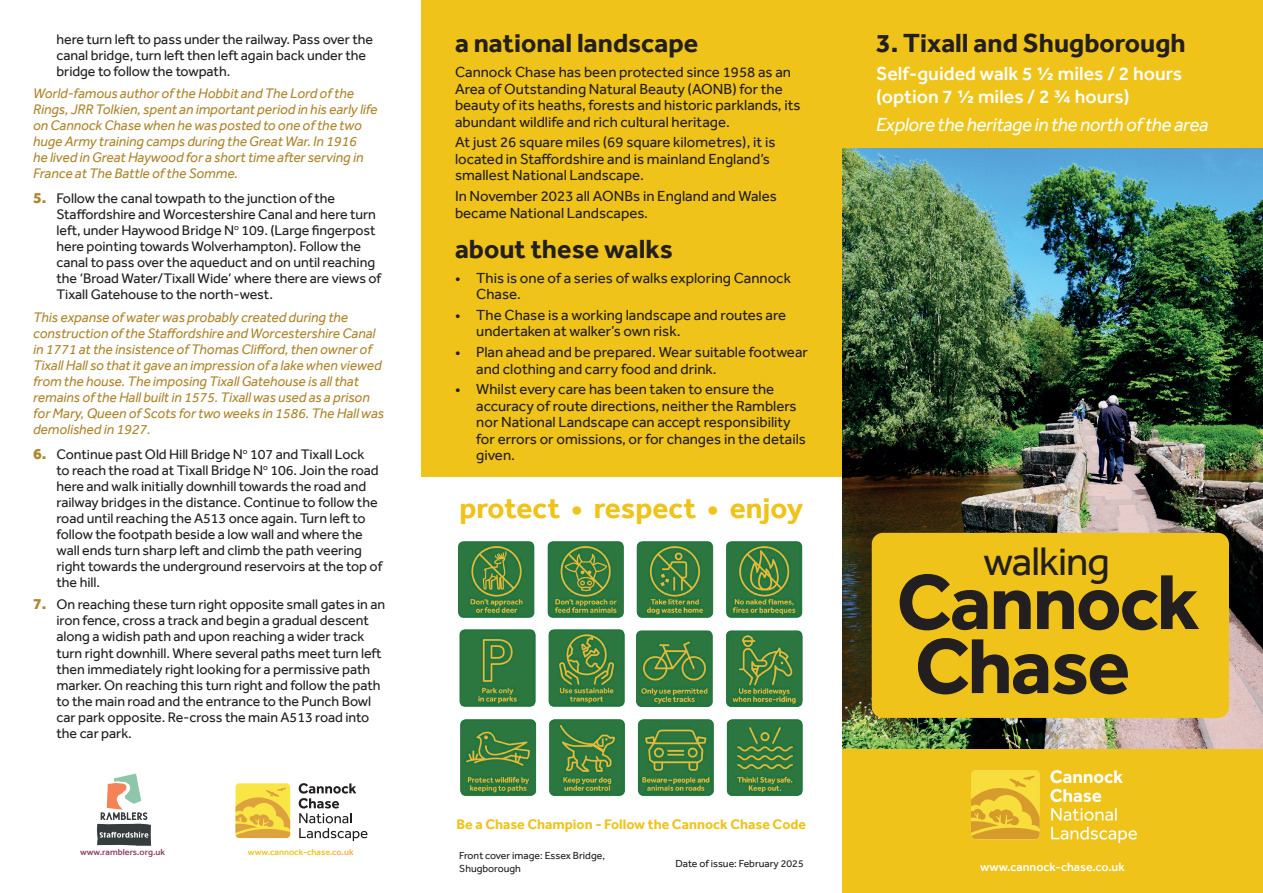
<style>
.page{position:relative;width:1263px;height:893px;background:#fff}
.page>*{position:absolute;margin:0;border:0;box-sizing:border-box;transform-origin:0 0}
.t1{font:700 80.4px/64.1px "Effra";letter-spacing:-.025em;color:#231f20}
.t2{font:40.95px "Effra";letter-spacing:-.025em;color:#231f20}
.t3{font:700 30px "Effra";color:#efc319}
.t4{font:700 27px "Effra";color:#231f20}
.t5{font:500 19.5px/23.4px "Effra";color:#fff}
.t6{font:italic 19.5px "Effra";letter-spacing:-.02em;color:#fff}
.t7{font:15px/16.5px "Effra";color:#231f20}
.t8{font:14.25px/16px "Effra";letter-spacing:-.005em;color:#231f20}
.t9{font:italic 14.25px/16px "Effra";letter-spacing:-.005em;color:#ad862d}
.t10{font:700 14.25px "Effra";color:#efc319}
.t11{font:500 12.45px "Effra";color:#fff}
.t12{font:10.5px/12.6px "Effra";color:#231f20}
.t13{font:500 9px "Effra";color:#efc319}
.t14{font:500 9px "Effra";color:#8b4061}
.s1{font-weight:800;font-size:15.75px;color:#ad862d}
.s2{color:#fbb03f}
</style>
<div class="page">
<div style="left:421px;top:0;width:421px;height:476px;background:#efc319"></div>
<div style="left:842px;top:0;width:421px;height:149px;background:#efc319"></div>
<img style="left:842px;top:149px;width:421px;height:600px">
<div style="left:842px;top:749px;width:421px;height:144px;background:#efc319"></div>
<img style="left:97px;top:773px;width:55px;height:73px">
<img style="left:459px;top:541px;width:344px;height:77px">
<img style="left:459px;top:629px;width:166px;height:78px">
<img style="left:637px;top:630px;width:166px;height:78px">
<img style="left:460px;top:719px;width:343px;height:77px">
<svg style="left:299px;top:783px;width:68px;height:58px"></svg>
<div style="left:236px;top:783px;width:54px;height:55px;background:#f9e544;border-radius:4px"></div>
<svg style="left:236px;top:788px;width:54px;height:50px"></svg>
<img style="left:971px;top:771px;width:165px;height:72px">
<div style="left:872px;top:533px;width:357px;height:185px;background:#efc319;border-radius:11px"></div>
<p class="t8" style="left:57px;top:31px;width:318px">here turn left to pass under the railway. Pass over the canal bridge, turn left then left again back under the bridge to follow the towpath.</p>
<p class="t9" style="left:33px;top:85px;width:346px">World-famous author of the Hobbit and The Lord of the Rings, JRR Tolkien, spent an important period in his early life on Cannock Chase when he was posted to one of the two huge Army training camps during the Great War. In 1916<br>he lived in Great Haywood for a short time after serving in France at The Battle of the Somme.</p>
<p class="t8" style="left:57px;top:190px;width:326px;text-indent:-23px"><span class="s1">5.</span> Follow the canal towpath to the junction of the Staffordshire and Worcestershire Canal and here turn left, under Haywood Bridge N<sup>o</sup> 109. (Large fingerpost here pointing towards Wolverhampton). Follow the canal to pass over the aqueduct and on until reaching the ‘Broad Water/Tixall Wide’ where there are views of Tixall Gatehouse to the north-west.</p>
<p class="t9" style="left:33px;top:309px;width:352px">This expanse of water was probably created during the construction of the Staffordshire and Worcestershire Canal in 1771 at the insistence of Thomas Clifford, then owner of Tixall Hall so that it gave an impression of a lake when viewed from the house. The imposing Tixall Gatehouse is all that remains of the Hall built in 1575. Tixall was used as a prison for Mary, Queen of Scots for two weeks in 1586. The Hall was demolished in 1927.</p>
<p class="t8" style="left:57px;top:446px;width:327px;text-indent:-23px"><span class="s1">6.</span> Continue past Old Hill Bridge N<sup>o</sup> 107 and Tixall Lock<br>to reach the road at Tixall Bridge N<sup>o</sup> 106. Join the road here and walk initially downhill towards the road and railway bridges in the distance. Continue to follow the road until reaching the A513 once again. Turn left to follow the footpath beside a low wall and where the wall ends turn sharp left and climb the path veering right towards the underground reservoirs at the top of the hill.</p>
<p class="t8" style="left:57px;top:596px;width:330px;text-indent:-23px"><span class="s1">7.</span> On reaching these turn right opposite small gates in an iron fence, cross a track and begin a gradual descent along a widish path and upon reaching a wider track turn right downhill. Where several paths meet turn left then immediately right looking for a permissive path marker. On reaching this turn right and follow the path to the main road and the entrance to the Punch Bowl car park opposite. Re-cross the main A513 road into the car park.</p>
<h3 class="t4" style="left:455px;top:27px;width:245px">a national landscape</h3>
<p class="t7" style="left:455px;top:64px;width:347px">Cannock Chase has been protected since 1958 as an Area of Outstanding Natural Beauty (AONB) for the beauty of its heaths, forests and historic parklands, its abundant wildlife and rich cultural heritage.</p>
<p class="t7" style="left:455px;top:134px;width:322px">At just 26 square miles (69 square kilometres), it is located in Staffordshire and is mainland England’s smallest National Landscape.</p>
<p class="t7" style="left:455px;top:188px;width:323px">In November 2023 all AONBs in England and Wales became National Landscapes.</p>
<h3 class="t4" style="left:455px;top:232px;width:219px">about these walks</h3>
<p class="t7" style="left:476px;top:269px;width:316px;text-indent:-21px">• This is one of a series of walks exploring Cannock<br>Chase.</p>
<p class="t7" style="left:476px;top:306px;width:311px;text-indent:-21px">• The Chase is a working landscape and routes are undertaken at walker’s own risk.</p>
<p class="t7" style="left:476px;top:344px;width:333px;text-indent:-21px">• Plan ahead and be prepared. Wear suitable footwear and clothing and carry food and drink.</p>
<p class="t7" style="left:476px;top:381px;width:331px;text-indent:-21px">• Whilst every care has been taken to ensure the accuracy of route directions, neither the Ramblers nor National Landscape can accept responsibility for errors or omissions, or for changes in the details given.</p>
<h3 class="t3" style="left:459px;top:490px;width:345px">protect • respect • enjoy</h3>
<h3 class="t4" style="left:876px;top:27px;width:311px">3. Tixall and Shugborough</h3>
<h3 class="t5" style="left:876px;top:61px;width:308px">Self-guided walk 5 1/2 miles / 2 hours (option 7 1/2 miles / 2 3/4 hours)</h3>
<h3 class="t6" style="left:876px;top:113px;width:334px">Explore the heritage in the north of the area</h3>
<h2 class="t2" style="left:983px;top:537px;width:128px">walking</h2>
<h1 class="t1" style="left:896px;top:569px;width:305px">Cannock<br>Chase</h1>
<p class="t10" style="left:457px;top:816px;width:351px">Be a Chase Champion - Follow the Cannock Chase Code</p>
<p class="t14" style="left:80px;top:846px;width:86px">www.ramblers.org.uk</p>
<p class="t13" style="left:248px;top:847px;width:107px">www.cannock-chase.<span class="s2">co.uk</span></p>
<p class="t12" style="left:459px;top:849px;width:147px">Front cover image: Essex Bridge,<br>Shugborough</p>
<p class="t12" style="left:675px;top:857px;width:130px">Date of issue: February 2025</p>
<p class="t11" style="left:980px;top:859px;width:146px">www.cannock-chase.co.uk</p>
</div>
